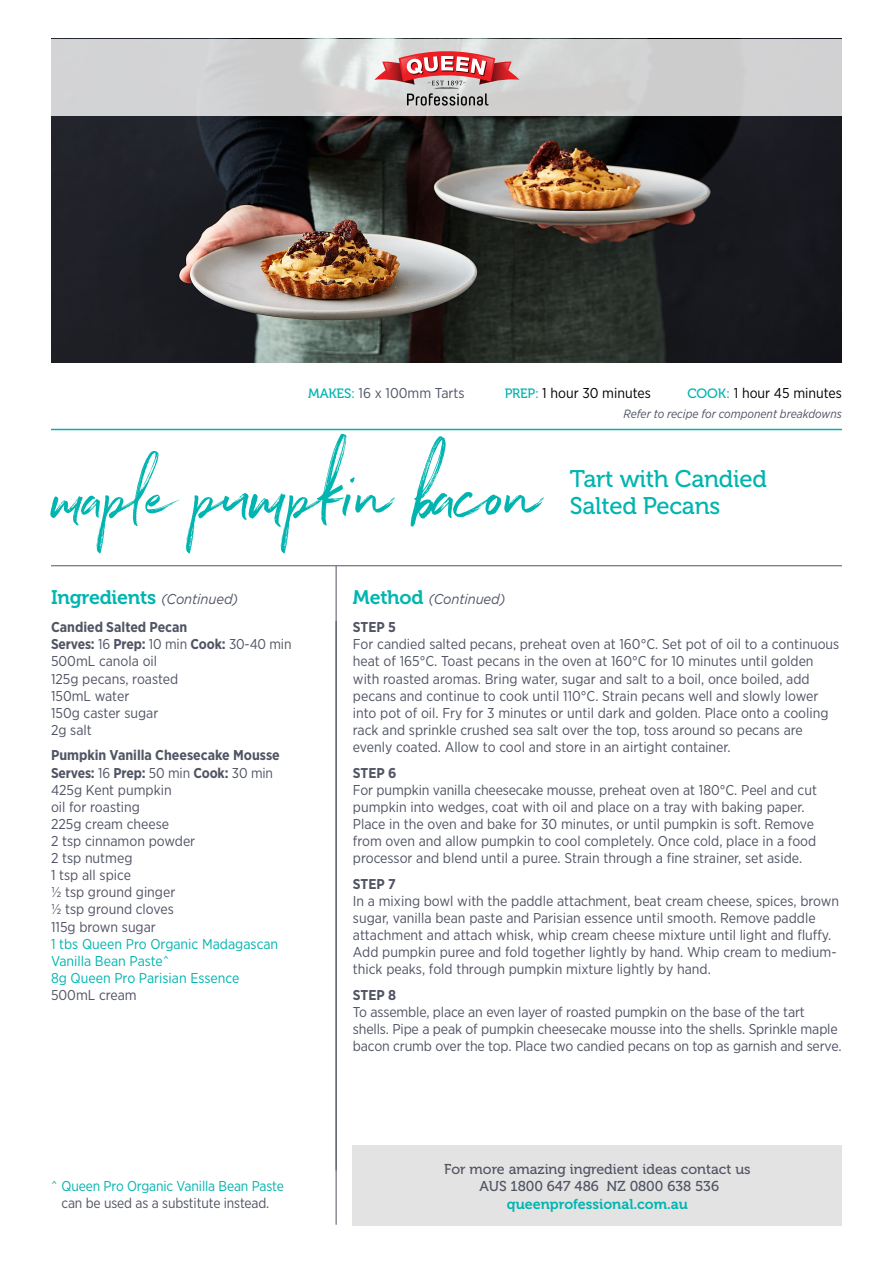
<style>
.page{position:relative;width:893px;height:1263px;background:#fff}
.page>*{position:absolute;margin:0;border:0;box-sizing:border-box;transform-origin:0 0}
.t1{font:97.5px "Northwell Alt";letter-spacing:-.01em;color:#00b5b0}
.t2{font:24px/27px "Museo 500";letter-spacing:-.01em;color:#00b5b0}
.t3{font:19.5px "Museo 700";letter-spacing:-.01em;color:#00b5b0}
.t4{font:14.25px/17.1px "Gotham Narrow";color:#505464}
.t5{font:14.25px/17.1px "Gotham Narrow";color:#00b5b0}
.t6{font:14.25px/17.1px "Museo 500";color:#505464;text-align:center}
.t7{font:14.25px "Gotham Narrow";color:#000}
.t8{font:14.25px "Museo 700";color:#00b5b0}
.t9{font:700 14.25px "Gotham Narrow";color:#505464}
.t10{font:italic 14.25px "Gotham";letter-spacing:-.01em;color:#505464;scale:.92 1}
.t11{font:italic 12px "Gotham Narrow";color:#505464}
.s1{font-family:"Museo 500";font-size:13.5px;color:#00b5b0}
.s2{font-size:85.5px}
.s3{font-size:79.95px}
.s4{font-family:"Gotham";font-style:italic;font-size:14.25px;color:#505464}
.s5{font-family:"Museo 700";font-style:normal;font-size:19.5px;color:#00b5b0}
.s6{font-weight:700}
</style>
<div class="page">
<img style="left:51px;top:116px;width:791px;height:246px">
<hr style="left:51px;top:565px;width:791px;height:1px;background:#505464">
<hr style="left:336px;top:566px;width:1px;height:604px;background:#505464">
<hr style="left:51px;top:429px;width:791px;height:1px;background:#00b5b0">
<div style="left:51px;top:39px;width:791px;height:77px;background:#d2d2d3"></div>
<svg style="left:374px;top:49px;width:145px;height:57px"></svg>
<hr style="left:336px;top:621px;width:1px;height:604px;background:#505464">
<div style="left:353px;top:1145px;width:489px;height:80px;background:#e4e3e4"></div>
<p class="t4" style="left:308px;top:384px;width:158px"><span class="s1">MAKES:</span> 16 x 100mm Tarts</p>
<p class="t7" style="left:505px;top:384px;width:148px"><span class="s1">PREP:</span> 1 hour 30 minutes</p>
<p class="t7" style="left:687px;top:384px;width:156px"><span class="s1">COOK:</span> 1 hour 45 minutes</p>
<h1 class="t1" style="left:54px;top:424px;width:490px"><span class="s2">ma</span><span class="s3">pl</span><span class="s2">e</span> <span class="s3">p</span>um<span class="s3">p</span>kin bacon</h1>
<h3 class="t3" style="left:51px;top:586px;width:189px">Ingredients <span class="s4">(Continued)</span></h3>
<p class="t10" style="left:353px;top:589px;width:167px"><span class="s5">Method</span> (Continued)</p>
<p class="t11" style="left:623px;top:406px;width:220px">Refer to recipe for component breakdowns</p>
<h2 class="t2" style="left:570px;top:465px;width:199px">Tart with Candied<br>Salted Pecans</h2>
<p class="t4" style="left:51px;top:618px;width:242px"><span class="s6">Candied Salted Pecan<br>Serves:</span> 16 <span class="s6">Prep:</span> 10 min <span class="s6">Cook:</span> 30-40 min<br>500mL canola oil<br>125g pecans, roasted<br>150mL water<br>150g caster sugar<br>2g salt</p>
<p class="t4" style="left:51px;top:747px;width:230px"><span class="s6">Pumpkin Vanilla Cheesecake Mousse<br>Serves:</span> 16 <span class="s6">Prep:</span> 50 min <span class="s6">Cook:</span> 30 min<br>425g Kent pumpkin<br>oil for roasting<br>225g cream cheese<br>2 tsp cinnamon powder<br>2 tsp nutmeg<br>1 tsp all spice<br>½ tsp ground ginger<br>½ tsp ground cloves<br>115g brown sugar</p>
<p class="t5" style="left:51px;top:935px;width:229px">1 tbs Queen Pro Organic Madagascan<br>Vanilla Bean Paste^<br>8g Queen Pro Parisian Essence</p>
<p class="t4" style="left:51px;top:986px;width:87px">500mL cream</p>
<p class="t5" style="left:51px;top:1177px;width:234px">^ Queen Pro Organic Vanilla Bean Paste</p>
<p class="t4" style="left:62px;top:1194px;width:209px">can be used as a substitute instead.</p>
<p class="t9" style="left:353px;top:618px;width:44px">STEP 5</p>
<p class="t4" style="left:353px;top:635px;width:488px">For candied salted pecans, preheat oven at 160°C. Set pot of oil to a continuous heat of 165°C. Toast pecans in the oven at 160°C for 10 minutes until golden with roasted aromas. Bring water, sugar and salt to a boil, once boiled, add pecans and continue to cook until 110°C. Strain pecans well and slowly lower into pot of oil. Fry for 3 minutes or until dark and golden. Place onto a cooling rack and sprinkle crushed sea salt over the top, toss around so pecans are evenly coated. Allow to cool and store in an airtight container.</p>
<p class="t9" style="left:353px;top:763px;width:45px">STEP 6</p>
<p class="t4" style="left:353px;top:781px;width:465px">For pumpkin vanilla cheesecake mousse, preheat oven at 180°C. Peel and cut pumpkin into wedges, coat with oil and place on a tray with baking paper.<br>Place in the oven and bake for 30 minutes, or until pumpkin is soft. Remove from oven and allow pumpkin to cool completely. Once cold, place in a food processor and blend until a puree. Strain through a fine strainer, set aside.</p>
<p class="t9" style="left:353px;top:874px;width:44px">STEP 7</p>
<p class="t4" style="left:353px;top:892px;width:488px">In a mixing bowl with the paddle attachment, beat cream cheese, spices, brown sugar, vanilla bean paste and Parisian essence until smooth. Remove paddle attachment and attach whisk, whip cream cheese mixture until light and fluffy.<br>Add pumpkin puree and fold together lightly by hand. Whip cream to medium&shy;thick peaks, fold through pumpkin mixture lightly by hand.</p>
<p class="t9" style="left:353px;top:986px;width:45px">STEP 8</p>
<p class="t4" style="left:353px;top:1003px;width:490px">To assemble, place an even layer of roasted pumpkin on the base of the tart shells. Pipe a peak of pumpkin cheesecake mousse into the shells. Sprinkle maple bacon crumb over the top. Place two candied pecans on top as garnish and serve.</p>
<p class="t6" style="left:444px;top:1161px;width:308px">For more amazing ingredient ideas contact us<br>AUS 1800 647 486 NZ 0800 638 536</p>
<p class="t8" style="left:507px;top:1196px;width:183px">queenprofessional.com.au</p>
</div>
